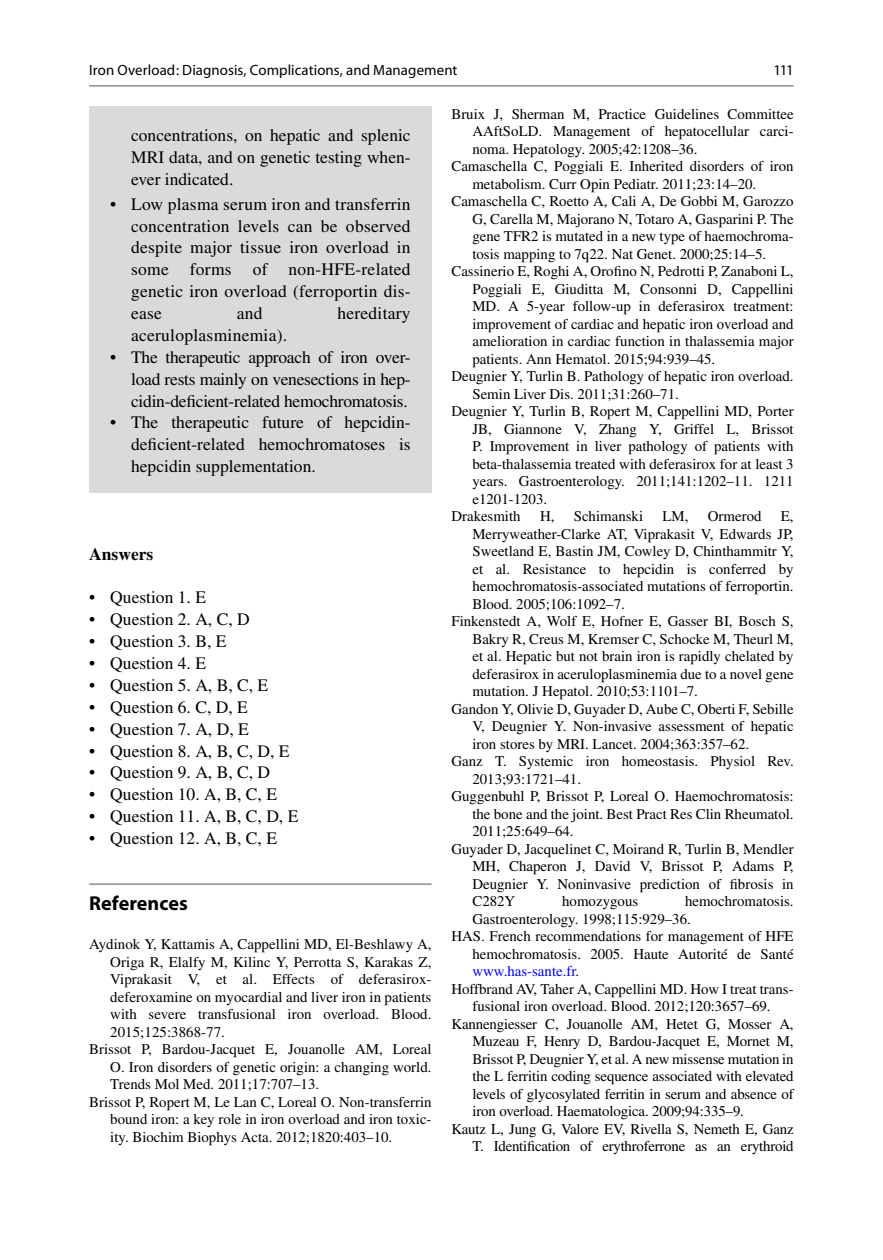
<style>
.page{position:relative;width:883px;height:1260px;background:#fff}
.page>*{position:absolute;margin:0;border:0;box-sizing:border-box;transform-origin:0 0}
.t1{font:700 20.12px "Ptrbbv Myriad";color:#000}
.t2{font:17.5px/21.9px "Jmxsls Times";color:#000;text-align:justify}
.t3{font:700 17.5px "Myxthh Times";color:#000}
.t4{font:14.88px "Jmxsls Times";color:#000}
.t5{font:14.88px "Ckysll Myriad";letter-spacing:.005em;color:#000}
.t6{font:14.88px "Jmxsls Times";color:#0000fa}
.s1{color:#000}
</style>
<div class="page">
<hr style="left:89px;top:883px;width:343px;height:2px;background:#9c9c9c">
<div style="left:89px;top:107px;width:343px;height:386px;background:#d9dada"></div>
<hr style="left:89px;top:85px;width:705px;height:2px;background:#9c9c9c">
<p class="t5" style="left:89px;top:64px;width:370px">Iron Overload: Diagnosis, Complications, and Management</p>
<p class="t5" style="left:774px;top:64px;width:22px">111</p>
<p class="t2" style="left:131px;top:126px;width:281px">concentrations, on hepatic and splenic MRI data, and on genetic testing when&shy;ever indicated.</p>
<p class="t2" style="left:131px;top:195px;width:281px;text-indent:-21px">• Low plasma serum iron and transferrin concentration levels can be observed despite major tissue iron overload in some forms of non-HFE-related genetic iron overload (ferroportin dis&shy;ease</p>
<p class="t2" style="left:237px;top:304px;width:27px">and</p>
<p class="t2" style="left:337px;top:304px;width:75px">hereditary</p>
<p class="t2" style="left:131px;top:326px;width:158px">aceruloplasminemia).</p>
<p class="t2" style="left:131px;top:348px;width:281px;text-indent:-21px">• The therapeutic approach of iron over&shy;load rests mainly on venesections in hep&shy;cidin-deficient-related hemochromatosis.</p>
<p class="t2" style="left:131px;top:413px;width:281px;text-indent:-21px">• The therapeutic future of hepcidin&shy;deficient- related hemochromatoses is hepcidin supplementation.</p>
<p class="t3" style="left:89px;top:547px;width:66px">Answers</p>
<p class="t2" style="left:89px;top:588px;width:118px">• Question 1. E</p>
<p class="t2" style="left:89px;top:610px;width:162px">• Question 2. A, C, D</p>
<p class="t2" style="left:89px;top:632px;width:139px">• Question 3. B, E</p>
<p class="t2" style="left:89px;top:654px;width:118px">• Question 4. E</p>
<p class="t2" style="left:89px;top:676px;width:180px">• Question 5. A, B, C, E</p>
<p class="t2" style="left:89px;top:698px;width:160px">• Question 6. C, D, E</p>
<p class="t2" style="left:89px;top:720px;width:161px">• Question 7. A, D, E</p>
<p class="t2" style="left:89px;top:741px;width:202px">• Question 8. A, B, C, D, E</p>
<p class="t2" style="left:89px;top:763px;width:182px">• Question 9. A, B, C, D</p>
<p class="t2" style="left:89px;top:785px;width:189px">• Question 10. A, B, C, E</p>
<p class="t2" style="left:89px;top:807px;width:211px">• Question 11. A, B, C, D, E</p>
<p class="t2" style="left:89px;top:829px;width:189px">• Question 12. A, B, C, E</p>
<h1 class="t1" style="left:89px;top:895px;width:100px">References</h1>
<p class="t4" style="left:89px;top:939px;width:344px">Aydinok Y, Kattamis A, Cappellini MD, El-Beshlawy A,</p>
<p class="t4" style="left:110px;top:956px;width:323px">Origa R, Elalfy M, Kilinc Y, Perrotta S, Karakas Z,</p>
<p class="t4" style="left:110px;top:974px;width:323px">Viprakasit V, et al. Effects of deferasirox-</p>
<p class="t4" style="left:110px;top:991px;width:323px">deferoxamine on myocardial and liver iron in patients</p>
<p class="t4" style="left:110px;top:1009px;width:323px">with severe transfusional iron overload. Blood.</p>
<p class="t4" style="left:110px;top:1026px;width:116px">2015;125:3868-77.</p>
<p class="t4" style="left:89px;top:1044px;width:344px">Brissot P, Bardou-Jacquet E, Jouanolle AM, Loreal</p>
<p class="t4" style="left:110px;top:1061px;width:323px">O. Iron disorders of genetic origin: a changing world.</p>
<p class="t4" style="left:110px;top:1079px;width:210px">Trends Mol Med. 2011;17:707–13.</p>
<p class="t4" style="left:89px;top:1096px;width:344px">Brissot P, Ropert M, Le Lan C, Loreal O. Non-transferrin</p>
<p class="t4" style="left:110px;top:1114px;width:323px">bound iron: a key role in iron overload and iron toxic-</p>
<p class="t4" style="left:110px;top:1131px;width:284px">ity. Biochim Biophys Acta. 2012;1820:403–10.</p>
<p class="t4" style="left:451px;top:108px;width:344px">Bruix J, Sherman M, Practice Guidelines Committee</p>
<p class="t4" style="left:472px;top:126px;width:323px">AAftSoLD. Management of hepatocellular carci-</p>
<p class="t4" style="left:472px;top:143px;width:227px">noma. Hepatology. 2005;42:1208–36.</p>
<p class="t4" style="left:451px;top:161px;width:344px">Camaschella C, Poggiali E. Inherited disorders of iron</p>
<p class="t4" style="left:472px;top:178px;width:285px">metabolism. Curr Opin Pediatr. 2011;23:14–20.</p>
<p class="t4" style="left:451px;top:196px;width:344px">Camaschella C, Roetto A, Cali A, De Gobbi M, Garozzo</p>
<p class="t4" style="left:472px;top:213px;width:323px">G, Carella M, Majorano N, Totaro A, Gasparini P. The</p>
<p class="t4" style="left:472px;top:231px;width:323px">gene TFR2 is mutated in a new type of haemochroma-</p>
<p class="t4" style="left:472px;top:248px;width:295px">tosis mapping to 7q22. Nat Genet. 2000;25:14–5.</p>
<p class="t4" style="left:451px;top:266px;width:344px">Cassinerio E, Roghi A, Orofino N, Pedrotti P, Zanaboni L,</p>
<p class="t4" style="left:472px;top:283px;width:323px">Poggiali E, Giuditta M, Consonni D, Cappellini</p>
<p class="t4" style="left:472px;top:301px;width:323px">MD. A 5-year follow-up in deferasirox treatment:</p>
<p class="t4" style="left:472px;top:318px;width:323px">improvement of cardiac and hepatic iron overload and</p>
<p class="t4" style="left:472px;top:336px;width:323px">amelioration in cardiac function in thalassemia major</p>
<p class="t4" style="left:472px;top:353px;width:244px">patients. Ann Hematol. 2015;94:939–45.</p>
<p class="t4" style="left:451px;top:371px;width:344px">Deugnier Y, Turlin B. Pathology of hepatic iron overload.</p>
<p class="t4" style="left:472px;top:388px;width:208px">Semin Liver Dis. 2011;31:260–71.</p>
<p class="t4" style="left:451px;top:406px;width:344px">Deugnier Y, Turlin B, Ropert M, Cappellini MD, Porter</p>
<p class="t4" style="left:472px;top:423px;width:323px">JB, Giannone V, Zhang Y, Griffel L, Brissot</p>
<p class="t4" style="left:472px;top:441px;width:323px">P. Improvement in liver pathology of patients with</p>
<p class="t4" style="left:472px;top:458px;width:323px">beta-thalassemia treated with deferasirox for at least 3</p>
<p class="t4" style="left:472px;top:476px;width:323px">years. Gastroenterology. 2011;141:1202–11. 1211</p>
<p class="t4" style="left:472px;top:493px;width:76px">e1201-1203.</p>
<p class="t4" style="left:451px;top:511px;width:71px">Drakesmith</p>
<p class="t4" style="left:540px;top:511px;width:16px">H,</p>
<p class="t4" style="left:574px;top:511px;width:71px">Schimanski</p>
<p class="t4" style="left:663px;top:511px;width:28px">LM,</p>
<p class="t4" style="left:708px;top:511px;width:55px">Ormerod</p>
<p class="t4" style="left:781px;top:511px;width:14px">E,</p>
<p class="t4" style="left:472px;top:528px;width:323px">Merryweather-Clarke AT, Viprakasit V, Edwards JP,</p>
<p class="t4" style="left:472px;top:546px;width:323px">Sweetland E, Bastin JM, Cowley D, Chinthammitr Y,</p>
<p class="t4" style="left:472px;top:563px;width:323px">et al. Resistance to hepcidin is conferred by</p>
<p class="t4" style="left:472px;top:581px;width:323px">hemochromatosis- associated mutations of ferroportin.</p>
<p class="t4" style="left:472px;top:598px;width:154px">Blood. 2005;106:1092–7.</p>
<p class="t4" style="left:451px;top:616px;width:344px">Finkenstedt A, Wolf E, Hofner E, Gasser BI, Bosch S,</p>
<p class="t4" style="left:472px;top:633px;width:323px">Bakry R, Creus M, Kremser C, Schocke M, Theurl M,</p>
<p class="t4" style="left:472px;top:651px;width:323px">et al. Hepatic but not brain iron is rapidly chelated by</p>
<p class="t4" style="left:472px;top:668px;width:323px">deferasirox in aceruloplasminemia due to a novel gene</p>
<p class="t4" style="left:472px;top:686px;width:227px">mutation. J Hepatol. 2010;53:1101–7.</p>
<p class="t4" style="left:451px;top:703px;width:344px">Gandon Y, Olivie D, Guyader D, Aube C, Oberti F, Sebille</p>
<p class="t4" style="left:472px;top:721px;width:323px">V, Deugnier Y. Non-invasive assessment of hepatic</p>
<p class="t4" style="left:472px;top:738px;width:278px">iron stores by MRI. Lancet. 2004;363:357–62.</p>
<p class="t4" style="left:451px;top:756px;width:344px">Ganz T. Systemic iron homeostasis. Physiol Rev.</p>
<p class="t4" style="left:472px;top:773px;width:110px">2013;93:1721–41.</p>
<p class="t4" style="left:451px;top:791px;width:344px">Guggenbuhl P, Brissot P, Loreal O. Haemochromatosis:</p>
<p class="t4" style="left:472px;top:808px;width:323px">the bone and the joint. Best Pract Res Clin Rheumatol.</p>
<p class="t4" style="left:472px;top:826px;width:103px">2011;25:649–64.</p>
<p class="t4" style="left:451px;top:843px;width:344px">Guyader D, Jacquelinet C, Moirand R, Turlin B, Mendler</p>
<p class="t4" style="left:472px;top:861px;width:323px">MH, Chaperon J, David V, Brissot P, Adams P,</p>
<p class="t4" style="left:472px;top:878px;width:323px">Deugnier Y. Noninvasive prediction of fibrosis in</p>
<p class="t4" style="left:472px;top:896px;width:44px">C282Y</p>
<p class="t4" style="left:562px;top:896px;width:78px">homozygous</p>
<p class="t4" style="left:685px;top:896px;width:110px">hemochromatosis.</p>
<p class="t4" style="left:472px;top:913px;width:220px">Gastroenterology. 1998;115:929–36.</p>
<p class="t4" style="left:451px;top:931px;width:344px">HAS. French recommendations for management of HFE</p>
<p class="t4" style="left:472px;top:948px;width:323px">hemochromatosis. 2005. Haute Autorité de Santé</p>
<p class="t6" style="left:472px;top:966px;width:108px">www.has-sante.fr<span class="s1">.</span></p>
<p class="t4" style="left:451px;top:983px;width:344px">Hoffbrand AV, Taher A, Cappellini MD. How I treat trans-</p>
<p class="t4" style="left:472px;top:1001px;width:300px">fusional iron overload. Blood. 2012;120:3657–69.</p>
<p class="t4" style="left:451px;top:1018px;width:344px">Kannengiesser C, Jouanolle AM, Hetet G, Mosser A,</p>
<p class="t4" style="left:472px;top:1036px;width:323px">Muzeau F, Henry D, Bardou-Jacquet E, Mornet M,</p>
<p class="t4" style="left:472px;top:1053px;width:323px">Brissot P, Deugnier Y, et al. A new missense mutation in</p>
<p class="t4" style="left:472px;top:1071px;width:323px">the L ferritin coding sequence associated with elevated</p>
<p class="t4" style="left:472px;top:1088px;width:323px">levels of glycosylated ferritin in serum and absence of</p>
<p class="t4" style="left:472px;top:1106px;width:273px">iron overload. Haematologica. 2009;94:335–9.</p>
<p class="t4" style="left:451px;top:1123px;width:344px">Kautz L, Jung G, Valore EV, Rivella S, Nemeth E, Ganz</p>
<p class="t4" style="left:472px;top:1141px;width:323px">T. Identification of erythroferrone as an erythroid</p>
</div>
